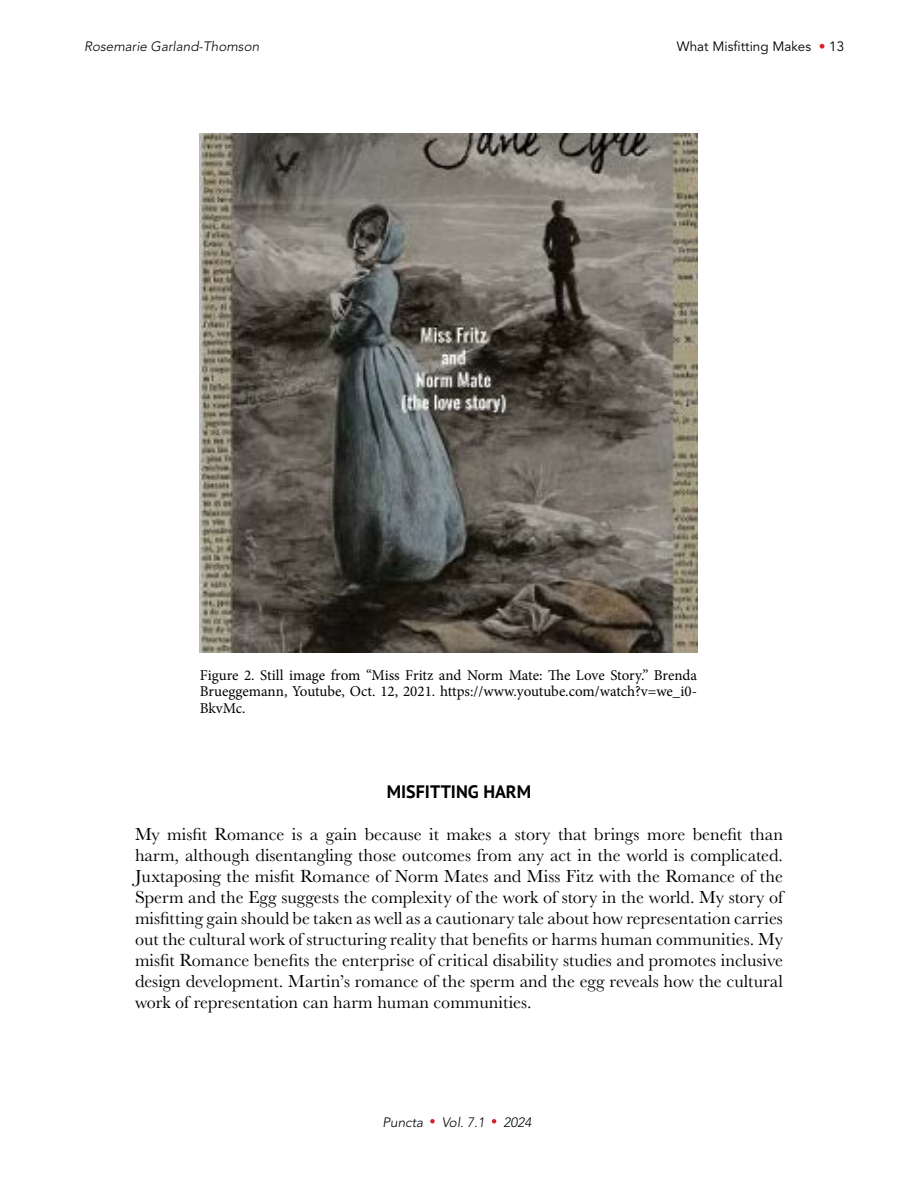
<style>
.page{position:relative;width:918px;height:1188px;background:#fff}
.page>*{position:absolute;margin:0;border:0;box-sizing:border-box;transform-origin:0 0}
.t1{font:18px/21px "Baskerville URW";color:#000;text-align:justify}
.t2{font:700 18px "PT Sans";color:#000}
.t3{font:15px/16.5px "Minion Pro";letter-spacing:-.005em;color:#000;text-align:justify}
.t4{font:italic 300 13.5px "Avenir LT Std";color:#000}
.t5{font:13.5px "Avenir LT Std";color:#000}
.s1{color:#d2232a}
</style>
<div class="page">
<svg style="left:430px;top:1119px;width:5px;height:5px"></svg>
<svg style="left:492px;top:1119px;width:4px;height:5px"></svg>
<img style="left:200px;top:134px;width:497px;height:518px">
<p class="t4" style="left:84px;top:38px;width:177px">Rosemarie Garland-Thomson</p>
<p class="t5" style="left:677px;top:39px;width:169px">What Misfitting Makes <span class="s1">•</span> 13</p>
<p class="t3" style="left:200px;top:667px;width:499px">Figure 2. Still image from “Miss Fritz and Norm Mate: The Love Story.” Brenda Brueggemann, Youtube, Oct. 12, 2021. https://www.youtube.com/watch?v=we_i0- BkvMc.</p>
<p class="t2" style="left:387px;top:779px;width:146px">MISFITTING HARM</p>
<p class="t1" style="left:135px;top:823px;width:650px">My misfit Romance is a gain because it makes a story that brings more benefit than harm, although disentangling those outcomes from any act in the world is complicated.<br>Juxtaposing the misfit Romance of Norm Mates and Miss Fitz with the Romance of the Sperm and the Egg suggests the complexity of the work of story in the world. My story of misfitting gain should be taken as well as a cautionary tale about how representation carries out the cultural work of structuring reality that benefits or harms human communities. My misfit Romance benefits the enterprise of critical disability studies and promotes inclusive design development. Martin’s romance of the sperm and the egg reveals how the cultural work of representation can harm human communities.</p>
<p class="t4" style="left:382px;top:1114px;width:42px">Puncta</p>
<p class="t4" style="left:442px;top:1114px;width:45px">Vol. 7.1</p>
<p class="t4" style="left:503px;top:1114px;width:30px">2024</p>
</div>
